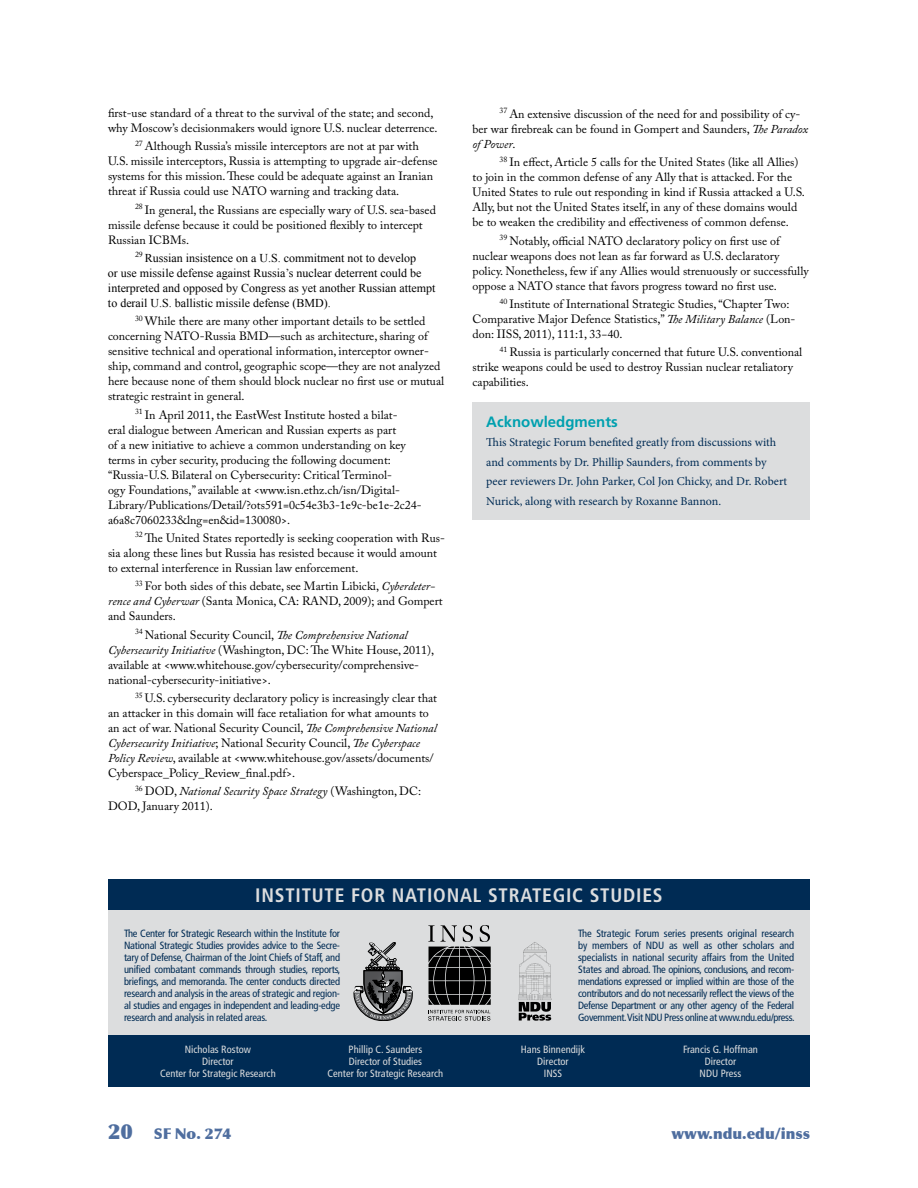
<style>
.page{position:relative;width:918px;height:1188px;background:#fff}
.page>*{position:absolute;margin:0;border:0;box-sizing:border-box;transform-origin:0 0}
.t1{font:700 condensed 19.5px "Frutiger LT Std";letter-spacing:.04em;color:#dcddde}
.t2{font:900 15px "Optima";color:#4f6e9f}
.t3{font:700 15px "Frutiger LT Std";color:#00a0af}
.t4{font:12px/15px "Adobe Caslon Pro";color:#000}
.t5{font:12px/15px "Times New Roman";color:#000}
.t6{font:12px/19.5px "Minion Pro";color:#002b54}
.t7{font:condensed 10.5px/12px "Frutiger LT Std";letter-spacing:-.025em;color:#002b54;text-align:justify}
.t8{font:condensed 10.5px/12px "Frutiger LT Std";color:#dcddde;text-align:center}
.s1{font-style:italic}
.s2{font-size:21px}
</style>
<div class="page">
<div style="left:108px;top:909px;width:702px;height:143px;background:#dcddde"></div>
<div style="left:108px;top:1035px;width:702px;height:52px;background:#002b54"></div>
<div style="left:108px;top:879px;width:702px;height:31px;background:#002b54"></div>
<svg style="left:428px;top:925px;width:63px;height:96px"></svg>
<svg style="left:353px;top:943px;width:59px;height:78px"></svg>
<svg style="left:518px;top:942px;width:33px;height:79px"></svg>
<div style="left:473px;top:402px;width:337px;height:118px;background:#dcddde"></div>
<p class="t4" style="left:108px;top:105px;width:331px">first-use standard of a threat to the survival of the state; and second, why Moscow’s decisionmakers would ignore U.S. nuclear deterrence.</p>
<p class="t4" style="left:108px;top:139px;width:331px;text-indent:27px"><sup>27</sup> Although Russia’s missile interceptors are not at par with U.S. missile interceptors, Russia is attempting to upgrade air-defense systems for this mission. These could be adequate against an Iranian threat if Russia could use NATO warning and tracking data.</p>
<p class="t4" style="left:108px;top:202px;width:329px;text-indent:27px"><sup>28</sup> In general, the Russians are especially wary of U.S. sea-based missile defense because it could be positioned flexibly to intercept<br>Russian ICBMs.</p>
<p class="t5" style="left:108px;top:250px;width:329px;text-indent:27px"><sup>29</sup> Russian insistence on a U.S. commitment not to develop<br>or use missile defense against Russia’s nuclear deterrent could be interpreted and opposed by Congress as yet another Russian attempt to derail U.S. ballistic missile defense (BMD).</p>
<p class="t4" style="left:108px;top:314px;width:338px;text-indent:27px"><sup>30</sup> While there are many other important details to be settled concerning NATO-Russia BMD—such as architecture, sharing of sensitive technical and operational information, interceptor owner&shy;ship, command and control, geographic scope—they are not analyzed here because none of them should block nuclear no first use or mutual strategic restraint in general.</p>
<p class="t4" style="left:108px;top:407px;width:315px;text-indent:27px"><sup>31</sup> In April 2011, the EastWest Institute hosted a bilat-<br>eral dialogue between American and Russian experts as part<br>of a new initiative to achieve a common understanding on key terms in cyber security, producing the following document: “Russia-U.S. Bilateral on Cybersecurity: Critical Terminol-<br>ogy Foundations,” available at &lt;www.isn.ethz.ch/isn/Digital-Library/Publications/Detail/?ots591=0c54e3b3-1e9c-be1e-2c24- a6a8c7060233&amp;lng=en&amp;id=130080&gt;.</p>
<p class="t4" style="left:108px;top:530px;width:338px;text-indent:27px"><sup>32</sup> The United States reportedly is seeking cooperation with Rus&shy;sia along these lines but Russia has resisted because it would amount to external interference in Russian law enforcement.</p>
<p class="t4" style="left:108px;top:579px;width:336px;text-indent:27px"><sup>33</sup> For both sides of this debate, see Martin Libicki, <span class="s1">Cyberdeter&shy;rence and Cyberwar</span> (Santa Monica, CA: RAND, 2009); and Gompert and Saunders.</p>
<p class="t4" style="left:108px;top:627px;width:328px;text-indent:27px"><sup>34</sup> National Security Council, <span class="s1">The Comprehensive National Cybersecurity Initiative</span> (Washington, DC: The White House, 2011), available at &lt;www.whitehouse.gov/cybersecurity/comprehensive&shy;national-cybersecurity-initiative&gt;.</p>
<p class="t4" style="left:108px;top:690px;width:331px;text-indent:27px"><sup>35</sup> U.S. cybersecurity declaratory policy is increasingly clear that an attacker in this domain will face retaliation for what amounts to an act of war. National Security Council, <span class="s1">The Comprehensive National Cybersecurity Initiative</span>; National Security Council, <span class="s1">The Cyberspace Policy Review</span>, available at &lt;www.whitehouse.gov/assets/documents/ Cyberspace_Policy_Review_final.pdf&gt;.</p>
<p class="t4" style="left:108px;top:784px;width:315px;text-indent:27px"><sup>36</sup> DOD, <span class="s1">National Security Space Strategy</span> (Washington, DC:<br>DOD, January 2011).</p>
<p class="t4" style="left:473px;top:106px;width:337px;text-indent:27px"><sup>37</sup> An extensive discussion of the need for and possibility of cy&shy;ber war firebreak can be found in Gompert and Saunders, <span class="s1">The Paradox of Power</span>.</p>
<p class="t4" style="left:473px;top:155px;width:334px;text-indent:27px"><sup>38</sup> In effect, Article 5 calls for the United States (like all Allies) to join in the common defense of any Ally that is attacked. For the United States to rule out responding in kind if Russia attacked a U.S.<br>Ally, but not the United States itself, in any of these domains would be to weaken the credibility and effectiveness of common defense.</p>
<p class="t4" style="left:473px;top:233px;width:338px;text-indent:27px"><sup>39</sup> Notably, official NATO declaratory policy on first use of nuclear weapons does not lean as far forward as U.S. declaratory policy. Nonetheless, few if any Allies would strenuously or successfully oppose a NATO stance that favors progress toward no first use.</p>
<p class="t4" style="left:473px;top:296px;width:324px;text-indent:27px"><sup>40</sup> Institute of International Strategic Studies, “Chapter Two:<br>Comparative Major Defence Statistics,” <span class="s1">The Military Balance</span> (Lon&shy;don: IISS, 2011), 111:1, 33−40.</p>
<p class="t4" style="left:473px;top:345px;width:331px;text-indent:27px"><sup>41</sup> Russia is particularly concerned that future U.S. conventional strike weapons could be used to destroy Russian nuclear retaliatory capabilities.</p>
<p class="t3" style="left:486px;top:413px;width:133px">Acknowledgments</p>
<p class="t6" style="left:486px;top:433px;width:302px">This Strategic Forum benefited greatly from discussions with and comments by Dr. Phillip Saunders, from comments by peer reviewers Dr. John Parker, Col Jon Chicky, and Dr. Robert Nurick, along with research by Roxanne Bannon.</p>
<h1 class="t1" style="left:255px;top:884px;width:409px">INSTITUTE FOR NATIONAL STRATEGIC STUDIES</h1>
<p class="t7" style="left:124px;top:927px;width:218px">The Center for Strategic Research within the Institute for National Strategic Studies provides advice to the Secre&shy;tary of Defense, Chairman of the Joint Chiefs of Staff, and unified combatant commands through studies, reports, briefings, and memoranda. The center conducts directed research and analysis in the areas of strategic and region&shy;al studies and engages in independent and leading-edge research and analysis in related areas.</p>
<p class="t7" style="left:578px;top:927px;width:218px">The Strategic Forum series presents original research by members of NDU as well as other scholars and specialists in national security affairs from the United States and abroad. The opinions, conclusions, and recom&shy;mendations expressed or implied within are those of the contributors and do not necessarily reflect the views of the Defense Department or any other agency of the Federal Government. Visit NDU Press online at www.ndu.edu/press.</p>
<p class="t8" style="left:160px;top:1043px;width:117px">Nicholas Rostow<br>Director<br>Center for Strategic Research</p>
<p class="t8" style="left:683px;top:1043px;width:76px">Francis G. Hoffman<br>Director<br>NDU Press</p>
<p class="t8" style="left:328px;top:1043px;width:117px">Phillip C. Saunders<br>Director of Studies<br>Center for Strategic Research</p>
<p class="t8" style="left:521px;top:1043px;width:66px">Hans Binnendijk<br>Director<br>INSS</p>
<p class="t2" style="left:108px;top:1125px;width:125px"><span class="s2">20</span> SF No. 274</p>
<p class="t2" style="left:671px;top:1125px;width:140px">www.ndu.edu/inss</p>
</div>
